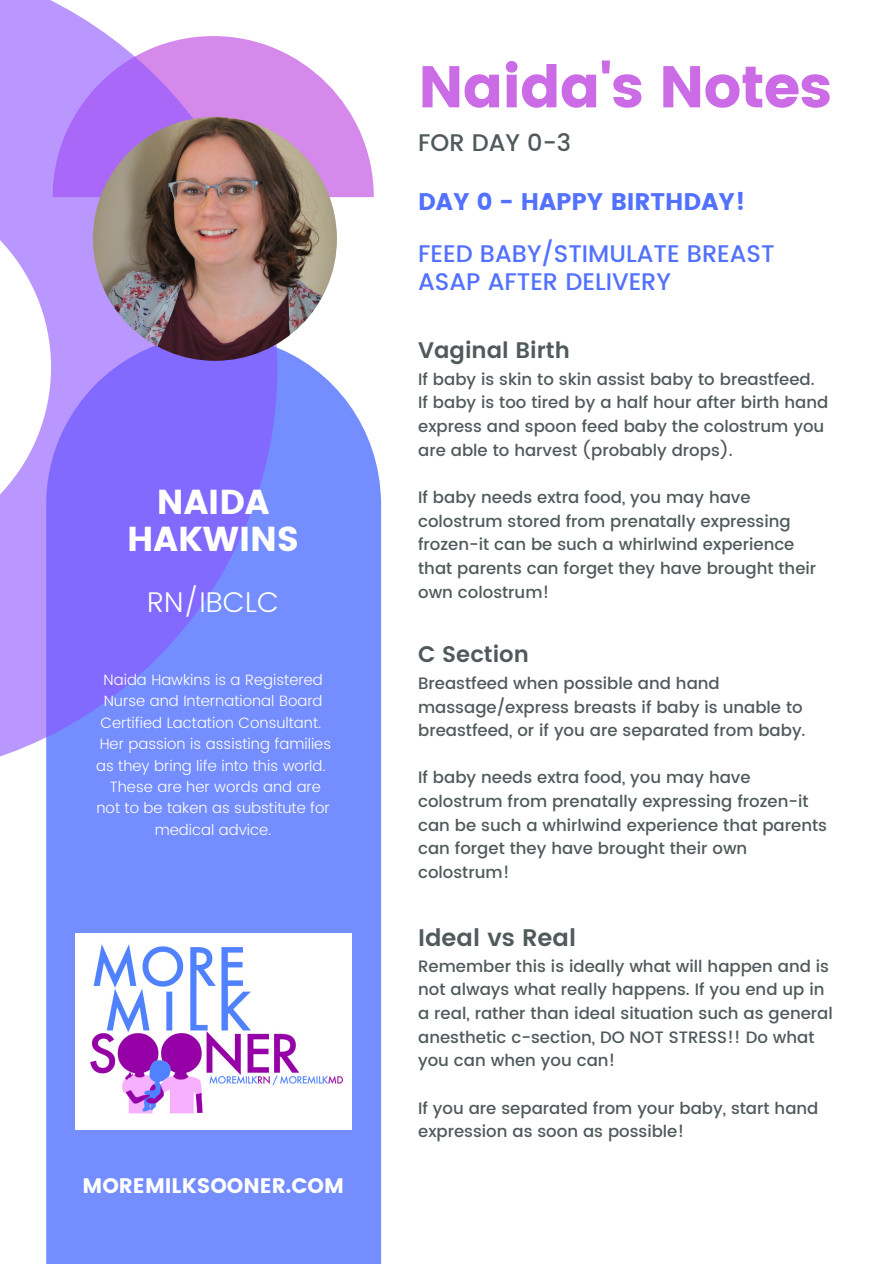
<style>
.page{position:relative;width:894px;height:1264px;background:#fff}
.page>*{position:absolute;margin:0;border:0;box-sizing:border-box;transform-origin:0 0}
.t1{font:58.5px "Poppins";letter-spacing:-.02em;color:#cb6ce6}
.t2{font:34.5px/37.2px "Poppins";color:#fff;text-align:center}
.t3{font:300 28.5px "Poppins";color:#fff}
.t4{font:500 24px/28.2px "Poppins";color:#5271ff}
.t5{font:24px "Poppins";color:#5271ff}
.t6{font:600 24px "Poppins";color:#50595b}
.t7{font:500 24px "Poppins";color:#50595b}
.t8{font:600 22.5px "Poppins";color:#50595b}
.t9{font:21px "Poppins";color:#fff}
.t10{font:500 16.5px/23.7px "Poppins";color:#50595b}
.t11{font:300 15px/21.5px "Poppins";color:#fff;text-align:center}
</style>
<div class="page">
<div style="left:46px;top:336px;width:335px;height:927px;background:#748dff"></div>
<svg style="left:278px;top:49px;width:96px;height:148px;fill:#d589eb"></svg>
<svg style="left:0;top:0;width:278px;height:778px;background:#a18cfd"></svg>
<img style="left:93px;top:117px;width:244px;height:244px;border-radius:50%">
<img style="left:75px;top:933px;width:276px;height:196px">
<p class="t2" style="left:127px;top:483px;width:174px">NAIDA<br>HAKWINS</p>
<p class="t3" style="left:147px;top:585px;width:134px">RN/IBCLC</p>
<p class="t11" style="left:96px;top:669px;width:236px">Naida Hawkins is a Registered<br>Nurse and International Board<br>Certified Lactation Consultant.<br>Her passion is assisting families as they bring life into this world.<br>These are her words and are not to be taken as substitute for medical advice.</p>
<p class="t9" style="left:82px;top:1173px;width:263px">MOREMILKSOONER.COM</p>
<p class="t1" style="left:418px;top:53px;width:415px">Naida's Notes</p>
<p class="t7" style="left:418px;top:128px;width:154px">FOR DAY 0-3</p>
<p class="t5" style="left:418px;top:187px;width:328px">DAY 0 - HAPPY BIRTHDAY!</p>
<p class="t4" style="left:418px;top:239px;width:358px">FEED BABY/STIMULATE BREAST<br>ASAP AFTER DELIVERY</p>
<p class="t8" style="left:418px;top:337px;width:153px">Vaginal Birth</p>
<p class="t10" style="left:418px;top:367px;width:398px">If baby is skin to skin assist baby to breastfeed.</p>
<p class="t10" style="left:418px;top:391px;width:411px">If baby is too tired by a half hour after birth hand express and spoon feed baby the colostrum you are able to harvest (probably drops).</p>
<p class="t10" style="left:418px;top:485px;width:399px">If baby needs extra food, you may have colostrum stored from prenatally expressing frozen-it can be such a whirlwind experience that parents can forget they have brought their own colostrum!</p>
<p class="t8" style="left:418px;top:641px;width:112px">C Section</p>
<p class="t10" style="left:418px;top:671px;width:389px">Breastfeed when possible and hand massage/express breasts if baby is unable to breastfeed, or if you are separated from baby.</p>
<p class="t10" style="left:418px;top:766px;width:410px">If baby needs extra food, you may have colostrum from prenatally expressing frozen-it can be such a whirlwind experience that parents can forget they have brought their own colostrum!</p>
<p class="t6" style="left:418px;top:923px;width:159px">Ideal vs Real</p>
<p class="t10" style="left:418px;top:954px;width:416px">Remember this is ideally what will happen and is not always what really happens. If you end up in a real, rather than ideal situation such as general anesthetic c-section, DO NOT STRESS!! Do what you can when you can!</p>
<p class="t10" style="left:418px;top:1095px;width:401px">If you are separated from your baby, start hand expression as soon as possible!</p>
</div>
